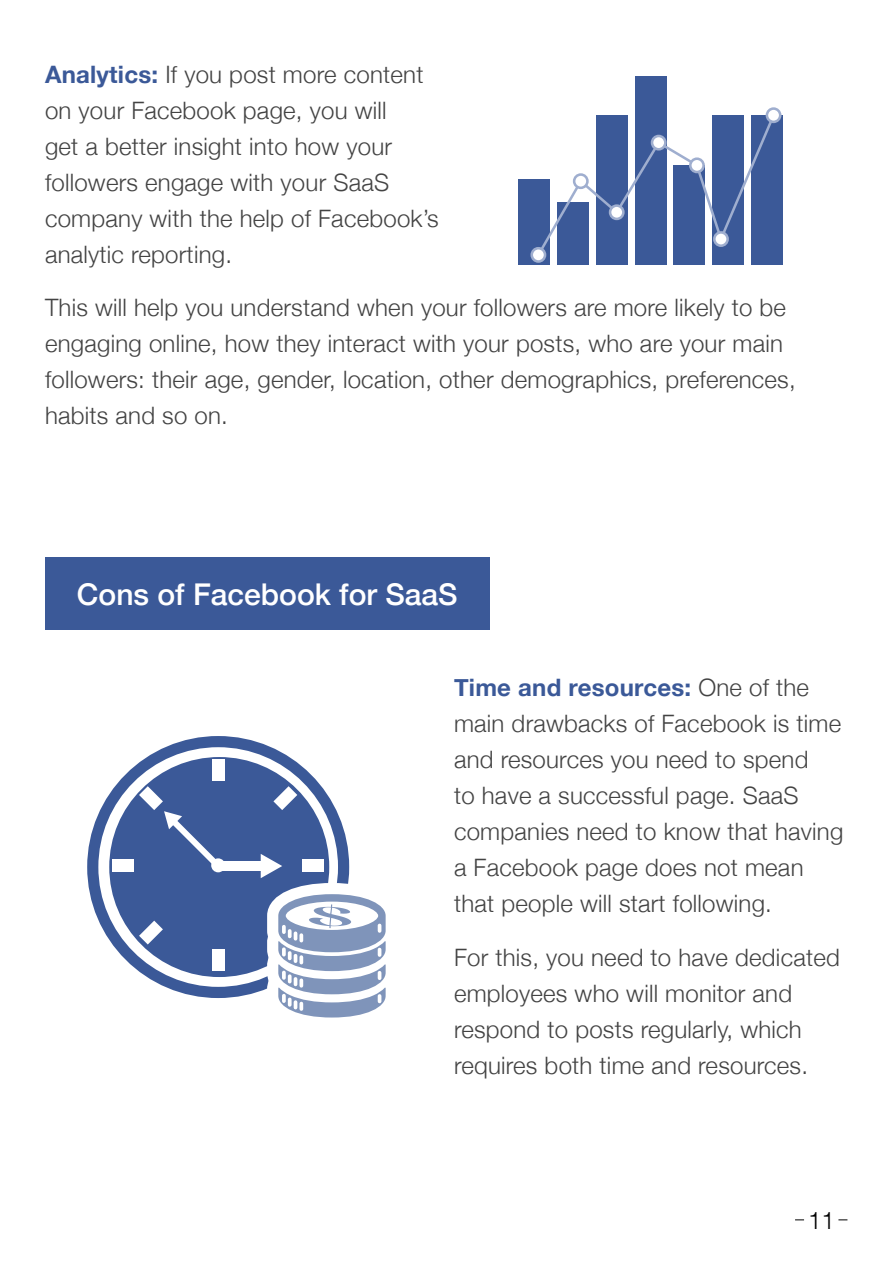
<style>
.page{position:relative;width:893px;height:1263px;background:#fff}
.page>*{position:absolute;margin:0;border:0;box-sizing:border-box;transform-origin:0 0}
.t1{font:500 30px "Helvetica Neue";color:#fff}
.t2{font:300 24px/36px "Helvetica Neue";letter-spacing:.01em;color:#434343}
.t3{font:300 24px "Helvetica";color:#000}
.s1{font-weight:700;color:#3b5998}
</style>
<div class="page">
<div style="left:518px;top:179px;width:32px;height:86px;background:#3b5998"></div>
<div style="left:557px;top:203px;width:32px;height:62px;background:#3b5998"></div>
<div style="left:596px;top:115px;width:32px;height:150px;background:#3b5998"></div>
<div style="left:635px;top:77px;width:31px;height:188px;background:#3b5998"></div>
<div style="left:673px;top:165px;width:32px;height:100px;background:#3b5998"></div>
<div style="left:712px;top:115px;width:32px;height:150px;background:#3b5998"></div>
<div style="left:751px;top:115px;width:32px;height:150px;background:#3b5998"></div>
<svg style="left:541px;top:112px;width:236px;height:146px"></svg>
<div style="left:532px;top:248px;width:13px;height:13px;background:#fff;border-radius:50%"></div>
<div style="left:530px;top:247px;width:16px;height:16px;border:3px solid #9faecf;border-radius:50%"></div>
<div style="left:574px;top:175px;width:13px;height:13px;background:#fff;border-radius:50%"></div>
<div style="left:573px;top:173px;width:16px;height:16px;border:3px solid #9faecf;border-radius:50%"></div>
<div style="left:610px;top:206px;width:13px;height:13px;background:#fff;border-radius:50%"></div>
<div style="left:609px;top:204px;width:16px;height:16px;border:3px solid #9faecf;border-radius:50%"></div>
<div style="left:652px;top:136px;width:13px;height:13px;background:#fff;border-radius:50%"></div>
<div style="left:651px;top:135px;width:16px;height:16px;border:3px solid #9faecf;border-radius:50%"></div>
<div style="left:690px;top:159px;width:14px;height:13px;background:#fff;border-radius:50%"></div>
<div style="left:689px;top:157px;width:16px;height:16px;border:3px solid #9faecf;border-radius:50%"></div>
<div style="left:714px;top:232px;width:14px;height:14px;background:#fff;border-radius:50%"></div>
<div style="left:713px;top:231px;width:16px;height:16px;border:3px solid #9faecf;border-radius:50%"></div>
<div style="left:767px;top:109px;width:13px;height:13px;background:#fff;border-radius:50%"></div>
<div style="left:766px;top:107px;width:15px;height:16px;border:3px solid #9faecf;border-radius:50%"></div>
<div style="left:109px;top:757px;width:220px;height:220px;background:#3b5998;border-radius:50%"></div>
<div style="left:87px;top:736px;width:262px;height:262px;border:11px solid #3b5998;border-radius:50%"></div>
<div style="left:212px;top:760px;width:12px;height:21px;background:#fff"></div>
<div style="left:216px;top:862px;width:47px;height:9px;background:#fff"></div>
<div style="left:212px;top:950px;width:12px;height:21px;background:#fff"></div>
<div style="left:112px;top:859px;width:22px;height:12px;background:#fff"></div>
<svg style="left:139px;top:921px;width:24px;height:23px"></svg>
<svg style="left:273px;top:786px;width:24px;height:24px"></svg>
<div style="left:211px;top:858px;width:14px;height:14px;background:#fff;border-radius:50%"></div>
<svg style="left:139px;top:786px;width:80px;height:80px"></svg>
<svg style="left:247px;top:854px;width:139px;height:164px"></svg>
<div style="left:45px;top:558px;width:444px;height:72px;background:#3b5998"></div>
<p class="t2" style="left:45px;top:55px;width:395px"><span class="s1">Analytics:</span> If you post more content on your Facebook page, you will<br>get a better insight into how your followers engage with your SaaS company with the help of Facebook’s analytic reporting.</p>
<p class="t2" style="left:45px;top:288px;width:752px">This will help you understand when your followers are more likely to be engaging online, how they interact with your posts, who are your main followers: their age, gender, location, other demographics, preferences, habits and so on.</p>
<p class="t1" style="left:77px;top:570px;width:382px">Cons of Facebook for SaaS</p>
<p class="t2" style="left:454px;top:667px;width:391px"><span class="s1">Time and resources:</span> One of the main drawbacks of Facebook is time and resources you need to spend<br>to have a successful page. SaaS companies need to know that having a Facebook page does not mean that people will start following.</p>
<p class="t2" style="left:454px;top:937px;width:387px">For this, you need to have dedicated employees who will monitor and respond to posts regularly, which requires both time and resources.</p>
<p class="t3" style="left:808px;top:1199px;width:28px">11</p>
</div>
